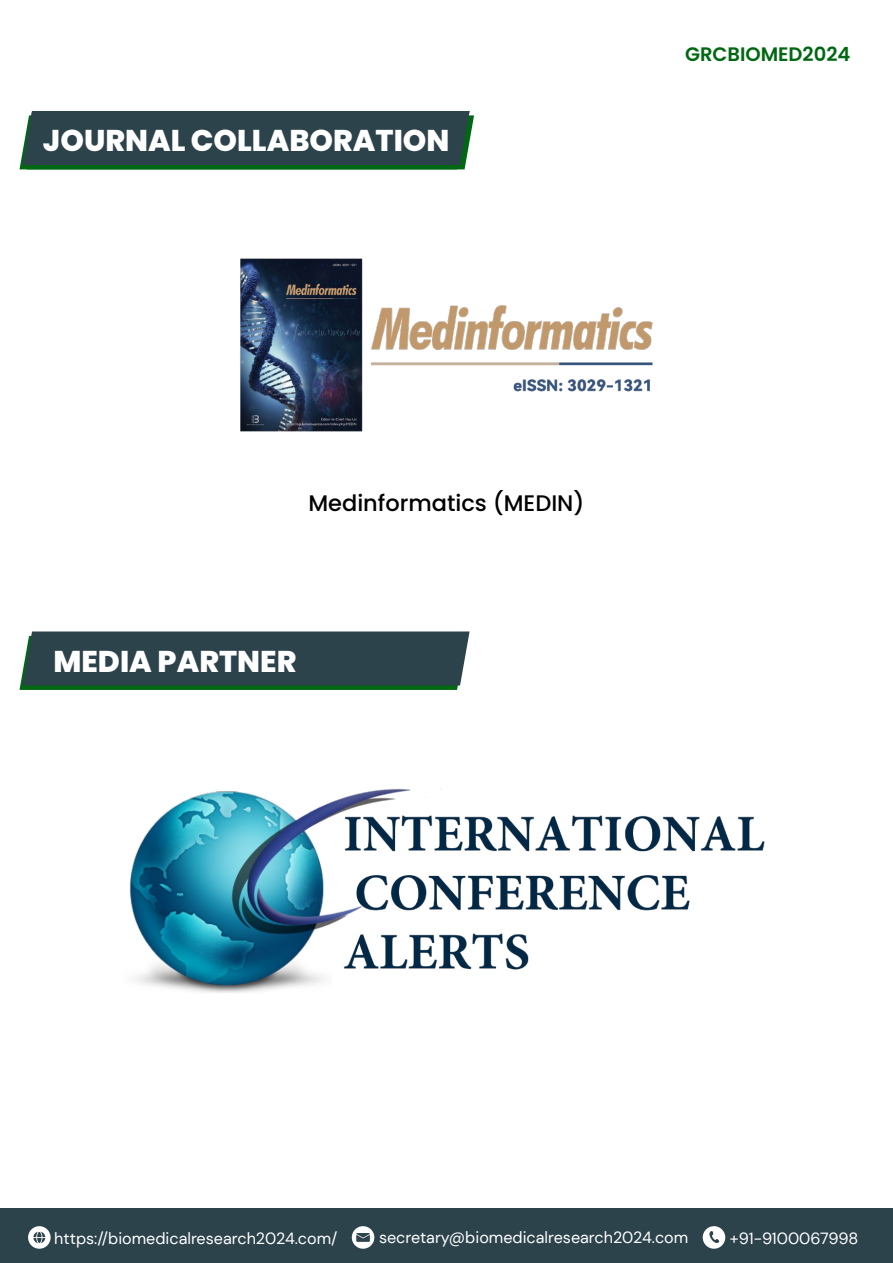
<style>
.page{position:relative;width:893px;height:1263px;background:#fff}
.page>*{position:absolute;margin:0;border:0;box-sizing:border-box;transform-origin:0 0}
.t1{font:800 30px "Poppins";color:#fff}
.t2{font:500 22.5px "Poppins";color:#000}
.t3{font:600 19.5px "Poppins";color:#006812}
.t4{font:16.2px "DM Sans";color:#fff}
</style>
<div class="page">
<div style="left:0;top:1209px;width:893px;height:54px;background:#2c434b"></div>
<svg style="left:352px;top:1226px;width:22px;height:23px"></svg>
<svg style="left:28px;top:1226px;width:23px;height:23px"></svg>
<svg style="left:703px;top:1226px;width:22px;height:23px"></svg>
<svg style="left:19px;top:111px;width:455px;height:58px;background:#2d4a4a"></svg>
<svg style="left:20px;top:631px;width:450px;height:59px;background:#2f4c4c"></svg>
<img style="left:130px;top:788px;width:635px;height:205px">
<img style="left:240px;top:258px;width:413px;height:174px">
<h1 class="t1" style="left:43px;top:124px;width:408px">JOURNAL COLLABORATION</h1>
<p class="t3" style="left:685px;top:43px;width:167px">GRCBIOMED2024</p>
<h2 class="t2" style="left:308px;top:490px;width:278px">Medinformatics (MEDIN)</h2>
<h1 class="t1" style="left:53px;top:644px;width:245px">MEDIA PARTNER</h1>
<p class="t4" style="left:54px;top:1228px;width:285px">https://biomedicalresearch2024.com/</p>
<p class="t4" style="left:379px;top:1227px;width:311px">secretary@biomedicalresearch2024.com</p>
<p class="t4" style="left:729px;top:1228px;width:130px">+91-9100067998</p>
</div>
